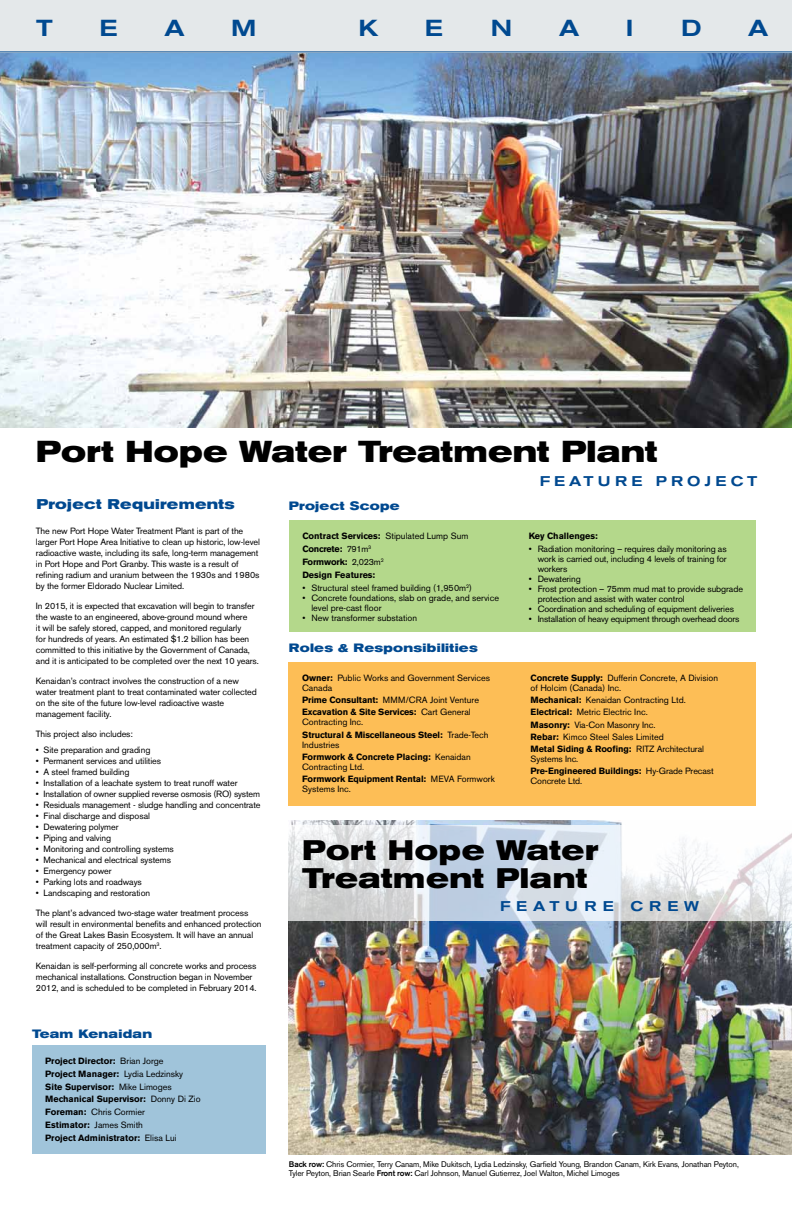
<style>
.page{position:relative;width:792px;height:1224px;background:#fff}
.page>*{position:absolute;margin:0;border:0;box-sizing:border-box;transform-origin:0 0}
.t1{font:700 expanded 30px "Akzidenz Grotesk BE";letter-spacing:.01em;color:#000}
.t2{font:700 expanded 28px/28px "Akzidenz Grotesk BE";letter-spacing:.025em;color:#000}
.t3{font:500 expanded 23px "Akzidenz Grotesk BE";color:#004990}
.t4{font:500 expanded 14px "Akzidenz Grotesk BE";letter-spacing:.41em;color:#004990}
.t5{font:700 expanded 14px "Akzidenz Grotesk BE";letter-spacing:.025em;color:#004990}
.t6{font:700 expanded 12px "Akzidenz Grotesk BE";letter-spacing:.025em;color:#004990}
.t7{font:9px/11px "Akzidenz Grotesk BE";letter-spacing:-.01em;color:#000}
.t8{font:700 9px/12.9px "Akzidenz Grotesk BE";color:#000}
.t9{font:8.1px/9px "Akzidenz Grotesk BE";letter-spacing:-.01em;color:#000}
.s1{font-weight:400}
.s2{font-weight:700}
.s3{font-weight:500}
</style>
<div class="page">
<img style="left:289px;top:821px;width:503px;height:334px">
<svg style="left:288px;top:825px;width:504px;height:96px"></svg>
<img style="left:0;top:52px;width:792px;height:375px">
<div style="left:0;top:0;width:792px;height:52px;background:#e4e8ea"></div>
<hr style="left:0;top:51px;width:792px;height:1px;background:#004990">
<div style="left:289px;top:662px;width:467px;height:144px;background:#fdbe56"></div>
<div style="left:32px;top:1046px;width:233px;height:108px;background:#a0c4da"></div>
<div style="left:281px;top:1153px;width:466px;height:34px;background:#fff"></div>
<div style="left:289px;top:520px;width:467px;height:112px;background:#b4d88b"></div>
<h3 class="t3" style="left:36px;top:14px;width:56px">TEAM</h3>
<h3 class="t3" style="left:359px;top:14px;width:21px">K</h3>
<h3 class="t3" style="left:425px;top:14px;width:20px">E</h3>
<h3 class="t3" style="left:491px;top:14px;width:23px">N</h3>
<h3 class="t3" style="left:559px;top:14px;width:22px">A</h3>
<h3 class="t3" style="left:626px;top:14px;width:9px">I</h3>
<h3 class="t3" style="left:681px;top:14px;width:22px">D</h3>
<h3 class="t3" style="left:748px;top:14px;width:22px">A</h3>
<h1 class="t1" style="left:36px;top:433px;width:623px">Port Hope Water Treatment Plant</h1>
<h3 class="t4" style="left:36px;top:473px;width:30px">FEATURE</h3>
<h3 class="t4" style="left:656px;top:473px;width:16px">PRO</h3>
<h3 class="t4" style="left:704px;top:473px;width:54px">JECT</h3>
<h3 class="t5" style="left:37px;top:496px;width:200px">Project Requirements</h3>
<h3 class="t6" style="left:289px;top:498px;width:112px">Project Scope</h3>
<p class="t8" style="left:302px;top:530px;width:167px">Contract Services: <span class="s1">Stipulated Lump Sum<br></span>Concrete: <span class="s1">791m</span><sup>3<br></sup>Formwork: <span class="s1">2,023m</span><sup>2<br></sup>Design Features:</p>
<p class="t7" style="left:302px;top:582px;width:171px">• Structural steel framed building (1,950m<sup>2</sup>)</p>
<p class="t7" style="left:311px;top:593px;width:189px;line-height:10px;text-indent:-9px">• Concrete foundations, slab on grade, and service level pre-cast floor</p>
<p class="t7" style="left:302px;top:612px;width:116px">• New transformer substation</p>
<p class="t7" style="left:36px;top:526px;width:226px">The new Port Hope Water Treatment Plant is part of the larger Port Hope Area Initiative to clean up historic, low-level radioactive waste, including its safe, long-term management in Port Hope and Port Granby. This waste is a result of refining radium and uranium between the 1930s and 1980s by the former Eldorado Nuclear Limited.</p>
<p class="t7" style="left:36px;top:601px;width:224px">In 2015, it is expected that excavation will begin to transfer the waste to an engineered, above-ground mound where<br>it will be safely stored, capped, and monitored regularly<br>for hundreds of years. An estimated $1.2 billion has been committed to this initiative by the Government of Canada, and it is anticipated to be completed over the next 10 years.</p>
<p class="t7" style="left:36px;top:676px;width:222px">Kenaidan’s contract involves the construction of a new water treatment plant to treat contaminated water collected on the site of the future low-level radioactive waste management facility.</p>
<p class="t7" style="left:36px;top:729px;width:99px">This project also includes:</p>
<p class="t7" style="left:36px;top:744px;width:116px">• Site preparation and grading</p>
<p class="t7" style="left:36px;top:755px;width:127px">• Permanent services and utilities</p>
<p class="t7" style="left:36px;top:766px;width:95px">• A steel framed building</p>
<p class="t7" style="left:36px;top:777px;width:203px">• Installation of a leachate system to treat runoff water</p>
<p class="t7" style="left:36px;top:788px;width:226px">• Installation of owner supplied reverse osmosis (RO) system</p>
<p class="t7" style="left:36px;top:799px;width:226px">• Residuals management - sludge handling and concentrate</p>
<p class="t7" style="left:36px;top:810px;width:116px">• Final discharge and disposal</p>
<p class="t7" style="left:36px;top:821px;width:84px">• Dewatering polymer</p>
<p class="t7" style="left:36px;top:832px;width:77px">• Piping and valving</p>
<p class="t7" style="left:36px;top:843px;width:139px">• Monitoring and controlling systems</p>
<p class="t7" style="left:36px;top:854px;width:137px">• Mechanical and electrical systems</p>
<p class="t7" style="left:36px;top:865px;width:77px">• Emergency power</p>
<p class="t7" style="left:36px;top:876px;width:107px">• Parking lots and roadways</p>
<p class="t7" style="left:36px;top:887px;width:116px">• Landscaping and restoration</p>
<p class="t7" style="left:36px;top:907px;width:227px">The plant’s advanced two-stage water treatment process will result in environmental benefits and enhanced protection of the Great Lakes Basin Ecosystem. It will have an annual treatment capacity of 250,000m<sup>3</sup>.</p>
<p class="t7" style="left:36px;top:960px;width:222px">Kenaidan is self-performing all concrete works and process mechanical installations. Construction began in November<br>2012, and is scheduled to be completed in February 2014.</p>
<p class="t8" style="left:529px;top:530px;width:71px">Key Challenges:</p>
<p class="t7" style="left:538px;top:544px;width:191px;line-height:10px;text-align:justify;text-indent:-9px">• Radiation monitoring – requires daily monitoring as work is carried out, including 4 levels of training for workers</p>
<p class="t7" style="left:529px;top:573px;width:54px">• Dewatering</p>
<p class="t7" style="left:538px;top:584px;width:207px;line-height:10px;text-indent:-9px">• Frost protection – 75mm mud mat to provide subgrade protection and assist with water control</p>
<p class="t7" style="left:529px;top:603px;width:207px">• Coordination and scheduling of equipment deliveries</p>
<p class="t7" style="left:529px;top:613px;width:212px">• Installation of heavy equipment through overhead doors</p>
<h3 class="t6" style="left:289px;top:640px;width:190px">Roles &amp; Responsibilities</h3>
<p class="t7" style="left:531px;top:673px;width:189px;line-height:10px"><span class="s2">Concrete Supply:</span> Dufferin Concrete, A Division of Holcim (Canada) Inc.</p>
<p class="t7" style="left:531px;top:694px;width:175px;line-height:12.2px"><span class="s2">Mechanical:</span> Kenaidan Contracting Ltd.<br><span class="s2">Electrical:</span> Metric Electric Inc.<br><span class="s2">Masonry:</span> Via-Con Masonry Inc.<br><span class="s2">Rebar:</span> Kimco Steel Sales Limited<br><span class="s2">Metal Siding &amp; Roofing:</span> RITZ Architectural</p>
<p class="t7" style="left:531px;top:753px;width:185px;line-height:12.2px">Systems Inc.<br><span class="s2">Pre-Engineered Buildings:</span> Hy-Grade Precast</p>
<p class="t7" style="left:531px;top:775px;width:53px">Concrete Ltd.</p>
<p class="t7" style="left:302px;top:673px;width:189px;line-height:10px"><span class="s2">Owner:</span> Public Works and Government Services<br>Canada</p>
<p class="t8" style="left:302px;top:694px;width:178px;line-height:12.2px">Prime Consultant: <span class="s1">MMM/CRA Joint Venture<br></span>Excavation &amp; Site Services: <span class="s1">Cart General</span></p>
<p class="t8" style="left:302px;top:716px;width:188px;line-height:12.2px"><span class="s1">Contracting Inc.<br></span>Structural &amp; Miscellaneous Steel: <span class="s1">Trade-Tech</span></p>
<p class="t8" style="left:302px;top:739px;width:170px;line-height:12.2px"><span class="s1">Industries<br></span>Formwork &amp; Concrete Placing: <span class="s1">Kenaidan</span></p>
<p class="t7" style="left:302px;top:761px;width:194px;line-height:12.2px">Contracting Ltd.<br><span class="s2">Formwork Equipment Rental:</span> MEVA Formwork</p>
<p class="t7" style="left:302px;top:783px;width:50px">Systems Inc.</p>
<h2 class="t2" style="left:302px;top:836px;width:297px">Port Hope Water<br>Treatment Plant</h2>
<h3 class="t4" style="left:500px;top:898px;width:201px">FEATURE CREW</h3>
<h3 class="t6" style="left:32px;top:1026px;width:122px">Team Kenaidan</h3>
<p class="t8" style="left:45px;top:1054px;width:157px">Project Director: <span class="s1">Brian Jorge<br></span>Project Manager: <span class="s1">Lydia Ledzinsky<br></span>Site Supervisor: <span class="s1">Mike Limoges<br></span>Mechanical Supervisor: <span class="s1">Donny Di Zio<br></span>Foreman: <span class="s1">Chris Cormier<br></span>Estimator: <span class="s1">James Smith<br></span>Project Administrator: <span class="s1">Elisa Lui</span></p>
<p class="t9" style="left:289px;top:1160px;width:451px"><span class="s3">Back row:</span> Chris Cormier, Terry Canam, Mike Dukitsch, Lydia Ledzinsky, Garfield Young, Brandon Canam, Kirk Evans, Jonathan Peyton,<br>Tyler Peyton, Brian Searle <span class="s3">Front row:</span> Carl Johnson, Manuel Gutierrez, Joel Walton, Michel Limoges</p>
</div>
